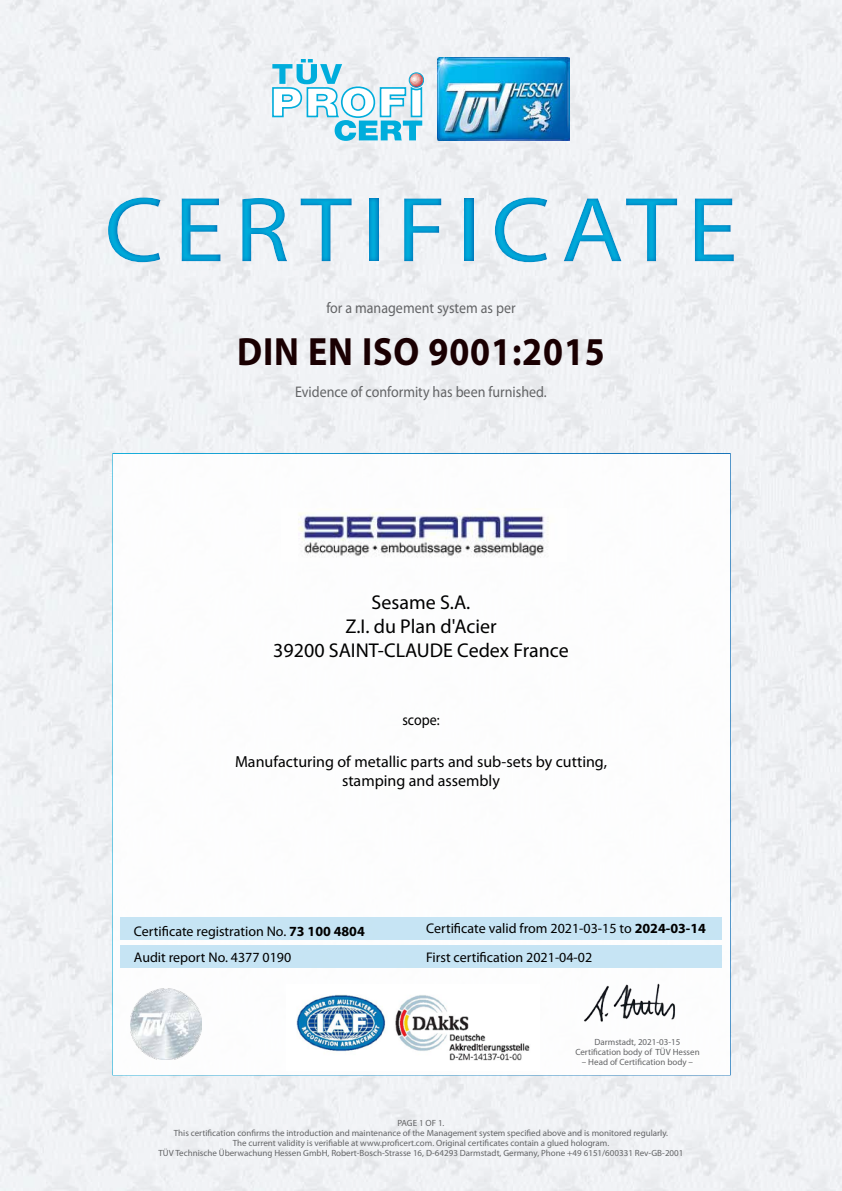
<style>
.page{position:relative;width:842px;height:1191px;background:#fff}
.page>*{position:absolute;margin:0;border:0;box-sizing:border-box;transform-origin:0 0}
.t1{font:93px "Myriad Pro";letter-spacing:.1em;color:#00addc;scale:1.1 1}
.t2{font:700 39.6px "Myriad Pro";letter-spacing:.025em;color:#1a0002;scale:.91 1}
.t3{font:20px/24px "Myriad Pro";color:#000;text-align:center}
.t4{font:16px/19.2px "Myriad Pro";color:#000;text-align:center}
.t5{font:15.4px "Myriad Pro";color:#636466;scale:.91 1}
.t6{font:15.4px "Myriad Pro";color:#000;scale:.91 1}
.t7{font:14px/26px "Myriad Pro";color:#000}
.t8{font:9px/10px "Myriad Pro";color:#636466;text-align:center}
.s1{font-weight:700}
</style>
<div class="page">
<img style="left:0;top:0;width:842px;height:1191px">
<img style="left:437px;top:57px;width:132px;height:83px">
<svg style="left:272px;top:59px;width:152px;height:82px"></svg>
<div style="left:112px;top:453px;width:619px;height:622px;background:#fff;border:2px solid #fff"></div>
<div style="left:120px;top:945px;width:602px;height:23px;background:#c0e2f3"></div>
<div style="left:121px;top:917px;width:601px;height:22px;background:#c0e2f3"></div>
<img style="left:296px;top:995px;width:234px;height:66px">
<img style="left:749px;top:906px;width:78px;height:54px">
<img style="left:584px;top:983px;width:92px;height:39px">
<img style="left:737px;top:681px;width:95px;height:34px">
<img style="left:738px;top:576px;width:93px;height:35px">
<img style="left:737px;top:479px;width:91px;height:36px">
<img style="left:735px;top:1005px;width:99px;height:53px">
<div style="left:0;top:172px;width:842px;height:114px;background:#006bb6;opacity:.75"></div>
<img style="left:130px;top:988px;width:71px;height:71px">
<img style="left:298px;top:508px;width:251px;height:50px">
<h1 class="t1" style="left:104px;top:173px;width:577px">CERTIFICATE</h1>
<h3 class="t5" style="left:326px;top:298px;width:209px">for a management system as per</h3>
<h2 class="t2" style="left:237px;top:326px;width:406px">DIN EN ISO 9001:2015</h2>
<h3 class="t5" style="left:295px;top:382px;width:278px">Evidence of conformity has been furnished.</h3>
<h3 class="t3" style="left:273px;top:590px;width:297px">Sesame S.A.<br>Z.I. du Plan d'Acier<br>39200 SAINT-CLAUDE Cedex France</h3>
<h3 class="t6" style="left:402px;top:710px;width:42px">scope:</h3>
<h3 class="t4" style="left:235px;top:752px;width:373px">Manufacturing of metallic parts and sub-sets by cutting, stamping and assembly</h3>
<h3 class="t7" style="left:134px;top:917px;width:232px">Certificate registration No. <span class="s1">73 100 4804<br></span>Audit report No. 4377 0190</h3>
<h3 class="t7" style="left:426px;top:915px;width:281px">Certificate valid from 2021-03-15 to <span class="s1">2024-03-14</span></h3>
<h3 class="t7" style="left:426px;top:943px;width:168px">First certification 2021-04-02</h3>
<p class="t8" style="left:575px;top:1037px;width:126px">Darmstadt, 2021-03-15<br>Certification body of TÜV Hessen</p>
<p class="t8" style="left:582px;top:1057px;width:113px">– Head of Certification body –</p>
<p class="t8" style="left:159px;top:1118px;width:526px">PAGE 1 OF 1.<br>This certification confirms the introduction and maintenance of the Management system specified above and is monitored regularly.<br>The current validity is verifiable at www.proficert.com. Original certificates contain a glued hologram.<br>TÜV Technische Überwachung Hessen GmbH, Robert-Bosch-Strasse 16, D-64293 Darmstadt, Germany, Phone +49 6151/600331 Rev-GB-2001</p>
</div>
